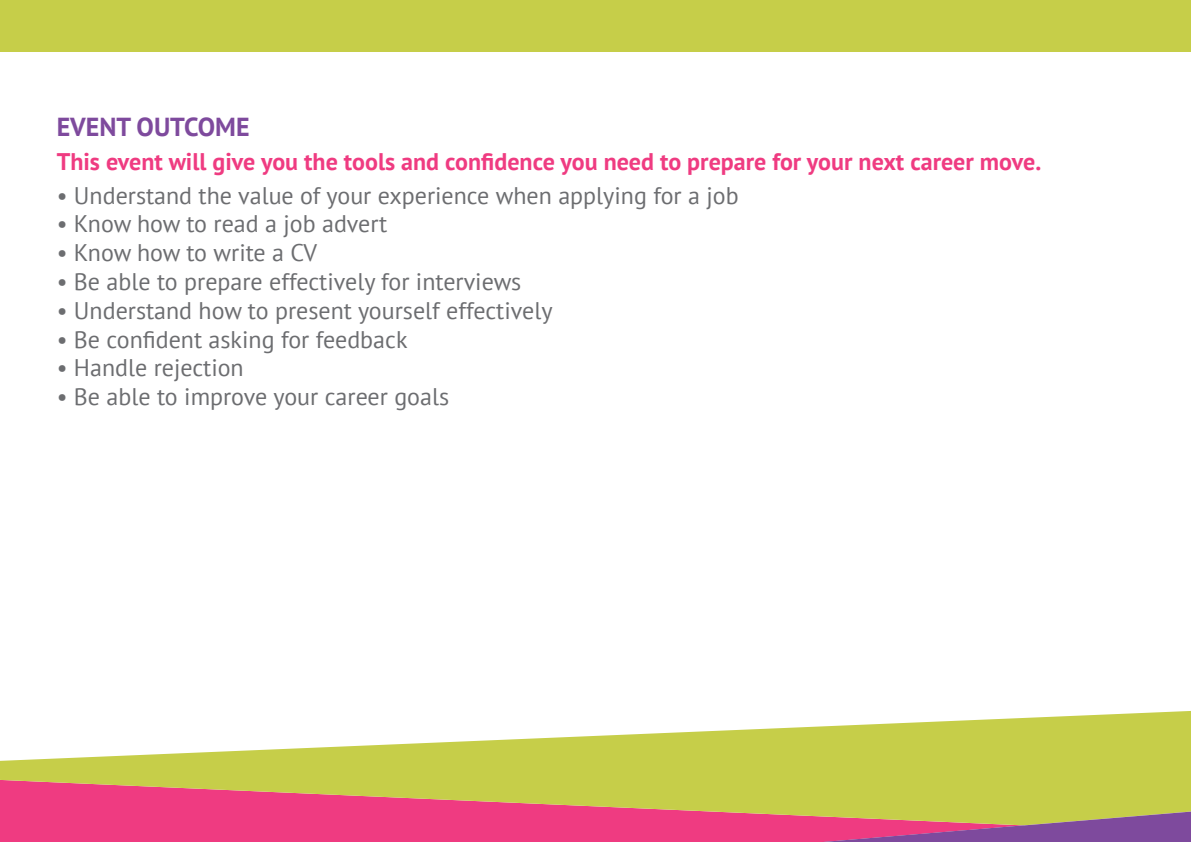
<style>
.page{position:relative;width:1191px;height:842px;background:#fff}
.page>*{position:absolute;margin:0;border:0;box-sizing:border-box;transform-origin:0 0}
.t1{font:700 26px "PT Sans";color:#7e4a9d}
.t2{font:24px "PT Sans";color:#6c6d70}
.t3{font:700 24px "PT Sans";color:#ef3b81}
</style>
<div class="page">
<div style="left:0;top:825px;width:822px;height:17px;background:#ef3b81"></div>
<div style="left:0;top:0;width:1191px;height:51px;background:#c6ce49"></div>
<svg style="left:0;top:711px;width:1191px;height:114px;fill:#c6ce49"></svg>
<svg style="left:822px;top:809px;width:369px;height:33px;background:#ad737c"></svg>
<p class="t1" style="left:57px;top:109px;width:194px">EVENT OUTCOME</p>
<p class="t3" style="left:57px;top:145px;width:986px">This event will give you the tools and confidence you need to prepare for your next career move.</p>
<p class="t2" style="left:57px;top:180px;width:683px">• Understand the value of your experience when applying for a job</p>
<p class="t2" style="left:57px;top:208px;width:332px">• Know how to read a job advert</p>
<p class="t2" style="left:57px;top:237px;width:262px">• Know how to write a CV</p>
<p class="t2" style="left:57px;top:266px;width:466px">• Be able to prepare effectively for interviews</p>
<p class="t2" style="left:57px;top:295px;width:497px">• Understand how to present yourself effectively</p>
<p class="t2" style="left:57px;top:324px;width:352px">• Be confident asking for feedback</p>
<p class="t2" style="left:57px;top:352px;width:189px">• Handle rejection</p>
<p class="t2" style="left:57px;top:381px;width:394px">• Be able to improve your career goals</p>
</div>
